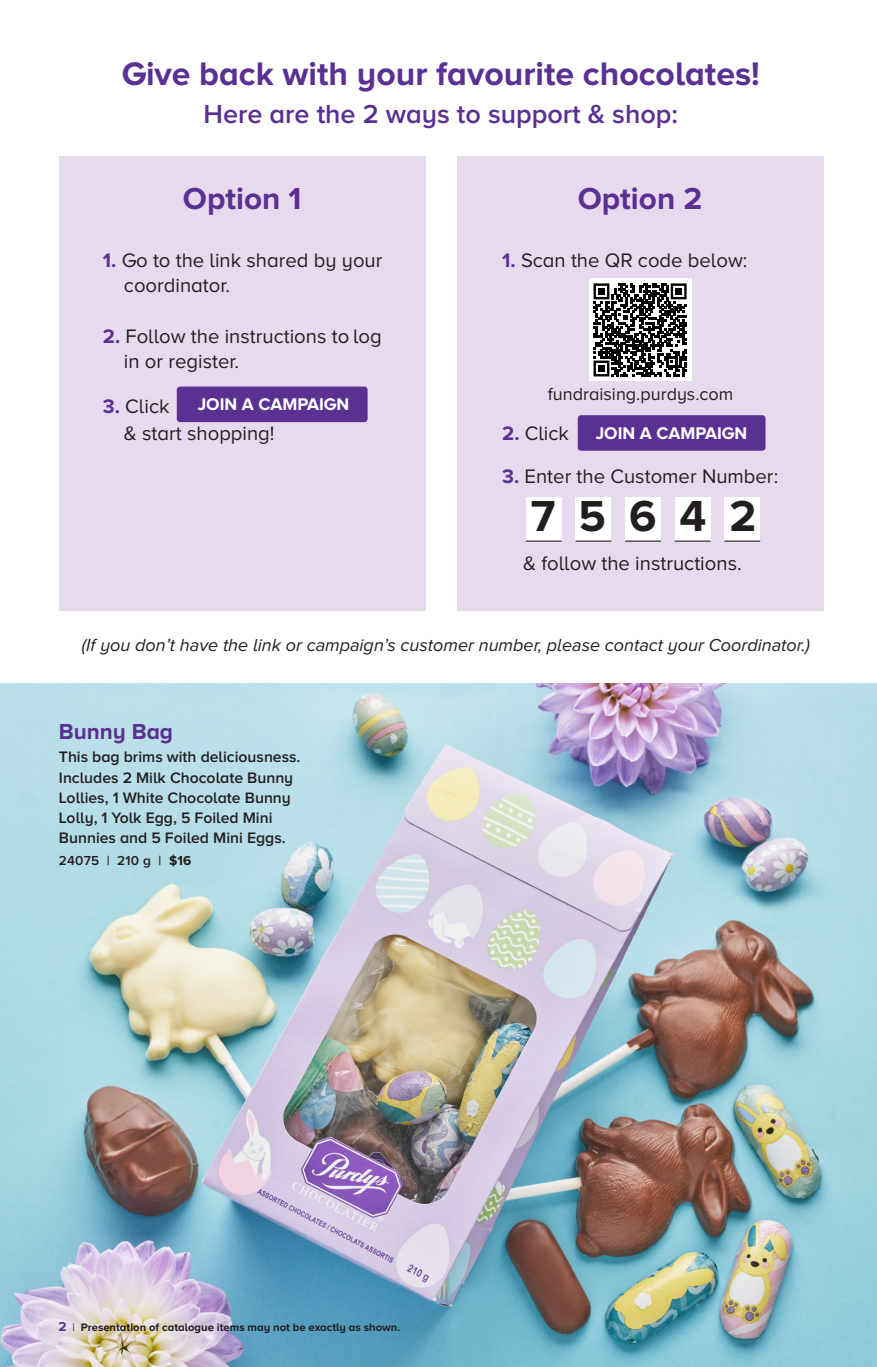
<style>
.page{position:relative;width:877px;height:1367px;background:#fff}
.page>*{position:absolute;margin:0;border:0;box-sizing:border-box;transform-origin:0 0}
.t1{font:700 45px "Proxima Nova A";color:#221e1f}
.Body_Copy{font:700 33.75px "Proxima Nova A";color:#5a3092}
.Body_Copy-2{font:700 31.5px "Proxima Nova A";color:#5a3092}
.Body_Copy-3{font:600 27px "Proxima Nova A";color:#5a3092}
.Product_Heading{font:700 22.5px "Proxima Nova A";color:#5a3092}
.Body_Copy-4{font:20.25px/24.8px "Proxima Nova A";color:#231f20}
.Body_Copy-5{font:italic 18px "Proxima Nova A";color:#231f20}
.Body_Copy-6{font:18px "Proxima Nova A";color:#231f20}
.Body_Copy-7{font:700 17.55px "Proxima Nova A";color:#fff}
.Product_Description{font:600 15.75px/20.2px "Proxima Nova A";color:#231f20}
.Code_and_Price{font:600 13.5px "Proxima Nova A";letter-spacing:.015em;color:#231f20}
.t2{font:700 11.25px "Proxima Nova A";color:#231f20}
.s1{font-weight:700;color:#5a3092}
.s2{font-weight:700}
.s3{font-size:13.5px;color:#5a3092}
.s4{font-weight:400}
</style>
<div class="page">
<img style="left:0;top:683px;width:876px;height:684px">
<div style="left:59px;top:156px;width:366px;height:455px;background:#e8daee"></div>
<div style="left:457px;top:156px;width:366px;height:455px;background:#e8daee"></div>
<div style="left:177px;top:386px;width:190px;height:36px;background:#5a3092;border-radius:3px"></div>
<div style="left:577px;top:415px;width:188px;height:36px;background:#5a3092;border-radius:3px"></div>
<div style="left:525px;top:497px;width:36px;height:43px;background:#fff"></div>
<hr style="left:525px;top:540px;width:36px;height:2px;background:#231f20">
<div style="left:575px;top:497px;width:36px;height:43px;background:#fff"></div>
<hr style="left:575px;top:540px;width:36px;height:2px;background:#231f20">
<div style="left:624px;top:497px;width:36px;height:43px;background:#fff"></div>
<hr style="left:624px;top:540px;width:36px;height:2px;background:#231f20">
<div style="left:674px;top:497px;width:36px;height:43px;background:#fff"></div>
<hr style="left:674px;top:540px;width:36px;height:2px;background:#231f20">
<div style="left:724px;top:497px;width:35px;height:43px;background:#fff"></div>
<hr style="left:724px;top:540px;width:35px;height:2px;background:#231f20">
<div style="left:588px;top:279px;width:102px;height:102px;background:#fff"></div>
<svg style="left:593px;top:283px;width:93px;height:93px"></svg>
<div style="left:597px;top:288px;width:7px;height:7px;background:#000"></div>
<div style="left:675px;top:288px;width:6px;height:7px;background:#000"></div>
<div style="left:597px;top:365px;width:7px;height:7px;background:#000"></div>
<p class="Body_Copy" style="left:122px;top:55px;width:639px">Give back with your favourite chocolates!</p>
<p class="Body_Copy-3" style="left:203px;top:98px;width:475px">Here are the 2 ways to support &amp; shop:</p>
<p class="Body_Copy-2" style="left:183px;top:181px;width:120px">Option 1</p>
<p class="Body_Copy-2" style="left:577px;top:181px;width:126px">Option 2</p>
<p class="Body_Copy-4" style="left:124px;top:248px;width:260px;text-indent:-21px"><span class="s1">1.</span> Go to the link shared by your coordinator.</p>
<p class="Body_Copy-4" style="left:124px;top:323px;width:259px;text-indent:-21px"><span class="s1">2.</span> Follow the instructions to log in or register.</p>
<p class="Body_Copy-4" style="left:124px;top:392px;width:152px;line-height:27px;text-indent:-21px"><span class="s1">3.</span> Click<br>&amp; start shopping!</p>
<p class="Body_Copy-7" style="left:198px;top:394px;width:153px">JOIN A CAMPAIGN</p>
<p class="Body_Copy-4" style="left:502px;top:248px;width:246px"><span class="s1">1.</span> Scan the QR code below:</p>
<p class="Body_Copy-6" style="left:547px;top:384px;width:187px">fundraising.purdys.com</p>
<p class="Body_Copy-4" style="left:502px;top:421px;width:68px"><span class="s1">2.</span> Click</p>
<p class="Body_Copy-4" style="left:502px;top:464px;width:277px"><span class="s1">3.</span> Enter the Customer Number:</p>
<p class="Body_Copy-7" style="left:595px;top:423px;width:153px">JOIN A CAMPAIGN</p>
<h1 class="t1" style="left:530px;top:490px;width:227px">7 5 6 4 2</h1>
<p class="Body_Copy-4" style="left:523px;top:550px;width:220px">&amp; follow the instructions.</p>
<p class="Body_Copy-5" style="left:82px;top:635px;width:729px">(If you don’t have the link or campaign’s customer number, please contact your Coordinator.)</p>
<p class="Product_Heading" style="left:59px;top:718px;width:116px">Bunny Bag</p>
<p class="Product_Description" style="left:59px;top:747px;width:243px">This bag brims with deliciousness.<br>Includes 2 Milk Chocolate Bunny<br>Lollies, 1 White Chocolate Bunny<br>Lolly, 1 Yolk Egg, 5 Foiled Mini<br>Bunnies and 5 Foiled Mini Eggs.</p>
<p class="Code_and_Price" style="left:59px;top:852px;width:134px">24075 | 210 g | <span class="s2">$16</span></p>
<p class="t2" style="left:58px;top:1320px;width:343px"><span class="s3">2</span> <span class="s4">|</span> Presentation of catalogue items may not be exactly as shown.</p>
</div>
